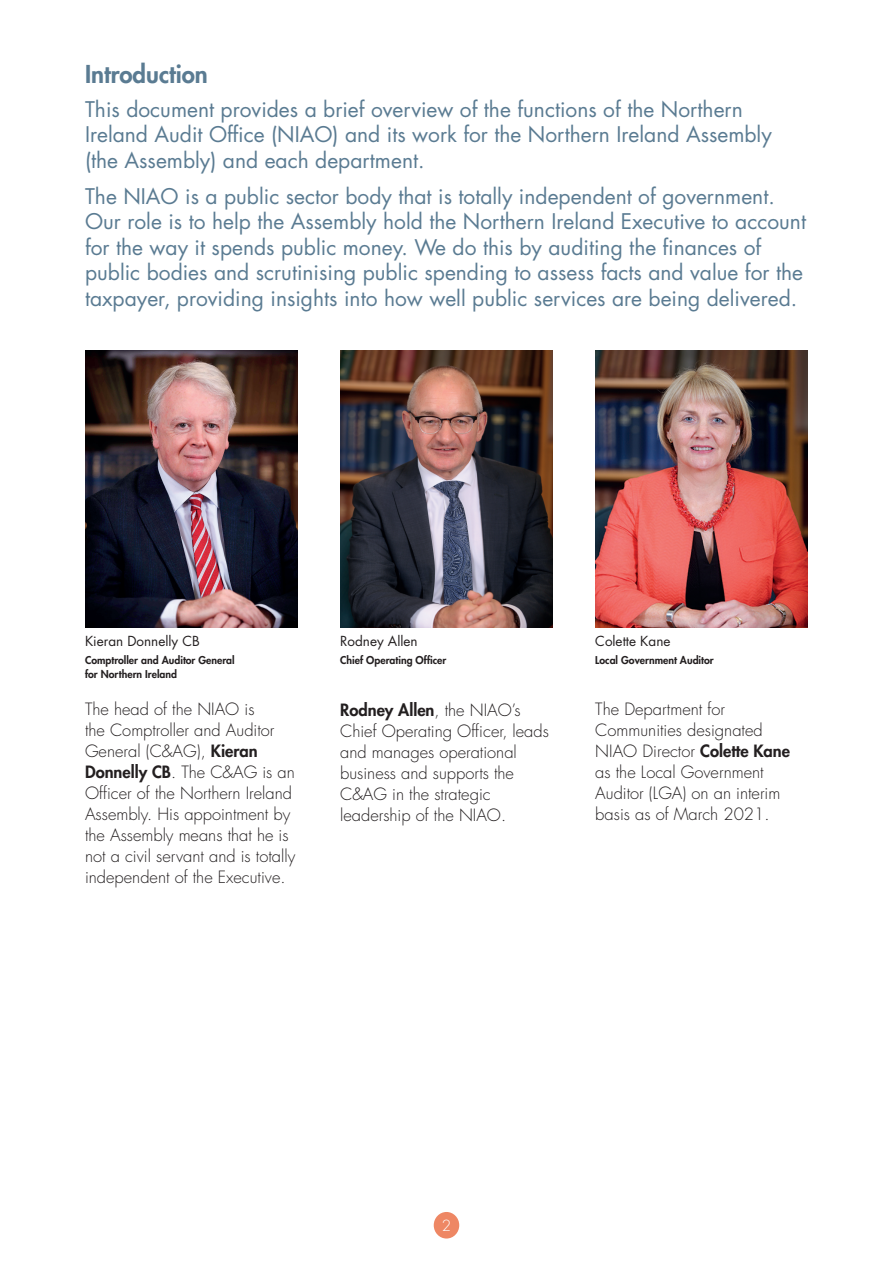
<style>
.page{position:relative;width:893px;height:1263px;background:#fff}
.page>*{position:absolute;margin:0;border:0;box-sizing:border-box;transform-origin:0 0}
.B__Sub_HEADING{font:800 24px "Futura";color:#5a7b92}
.Intro_paragraph{font:21px/25.5px "Futura";color:#5a7b92}
.Body_copy_no_numberi{font:300 16.5px/21px "Futura";color:#231f20}
.t1{font:300 15px "Futura";color:#fff}
.Body_copy_no_numberi-2{font:13.5px "Futura";color:#231f20}
.Body_copy_no_numberi-3{font:800 10.5px/13.5px "Futura";color:#231f20}
.s1{font-weight:800}
</style>
<div class="page">
<div style="left:434px;top:1212px;width:25px;height:26px;background:#ee8764;border-radius:50%"></div>
<img style="left:85px;top:351px;width:213px;height:276px">
<img style="left:340px;top:351px;width:213px;height:276px">
<img style="left:595px;top:351px;width:213px;height:276px">
<h2 class="B__Sub_HEADING" style="left:85px;top:59px;width:124px">Introduction</h2>
<p class="Intro_paragraph" style="left:85px;top:97px;width:688px">This document provides a brief overview of the functions of the Northern<br>Ireland Audit Office (NIAO) and its work for the Northern Ireland Assembly (the Assembly) and each department.</p>
<p class="Intro_paragraph" style="left:85px;top:184px;width:722px">The NIAO is a public sector body that is totally independent of government.<br>Our role is to help the Assembly hold the Northern Ireland Executive to account for the way it spends public money. We do this by auditing the finances of public bodies and scrutinising public spending to assess facts and value for the taxpayer, providing insights into how well public services are being delivered.</p>
<p class="Body_copy_no_numberi-2" style="left:85px;top:633px;width:116px">Kieran Donnelly CB</p>
<p class="Body_copy_no_numberi-3" style="left:85px;top:653px;width:151px">Comptroller and Auditor General for Northern Ireland</p>
<p class="Body_copy_no_numberi-2" style="left:340px;top:633px;width:79px">Rodney Allen</p>
<p class="Body_copy_no_numberi-3" style="left:340px;top:653px;width:108px">Chief Operating Officer</p>
<p class="Body_copy_no_numberi-2" style="left:595px;top:633px;width:77px">Colette Kane</p>
<p class="Body_copy_no_numberi-3" style="left:595px;top:653px;width:120px">Local Government Auditor</p>
<p class="Body_copy_no_numberi" style="left:85px;top:699px;width:212px">The head of the NIAO is<br>the Comptroller and Auditor<br>General (C&amp;AG), <span class="s1">Kieran<br>Donnelly CB</span>. The C&amp;AG is an<br>Officer of the Northern Ireland<br>Assembly. His appointment by the Assembly means that he is not a civil servant and is totally independent of the Executive.</p>
<p class="Body_copy_no_numberi" style="left:340px;top:700px;width:210px"><span class="s1">Rodney Allen</span>, the NIAO’s<br>Chief Operating Officer, leads and manages operational business and supports the<br>C&amp;AG in the strategic leadership of the NIAO.</p>
<p class="Body_copy_no_numberi" style="left:595px;top:699px;width:196px">The Department for<br>Communities designated<br>NIAO Director <span class="s1">Colette Kane </span>as the Local Government<br>Auditor (LGA) on an interim basis as of March 2021.</p>
<p class="t1" style="left:442px;top:1216px;width:11px">2</p>
</div>
